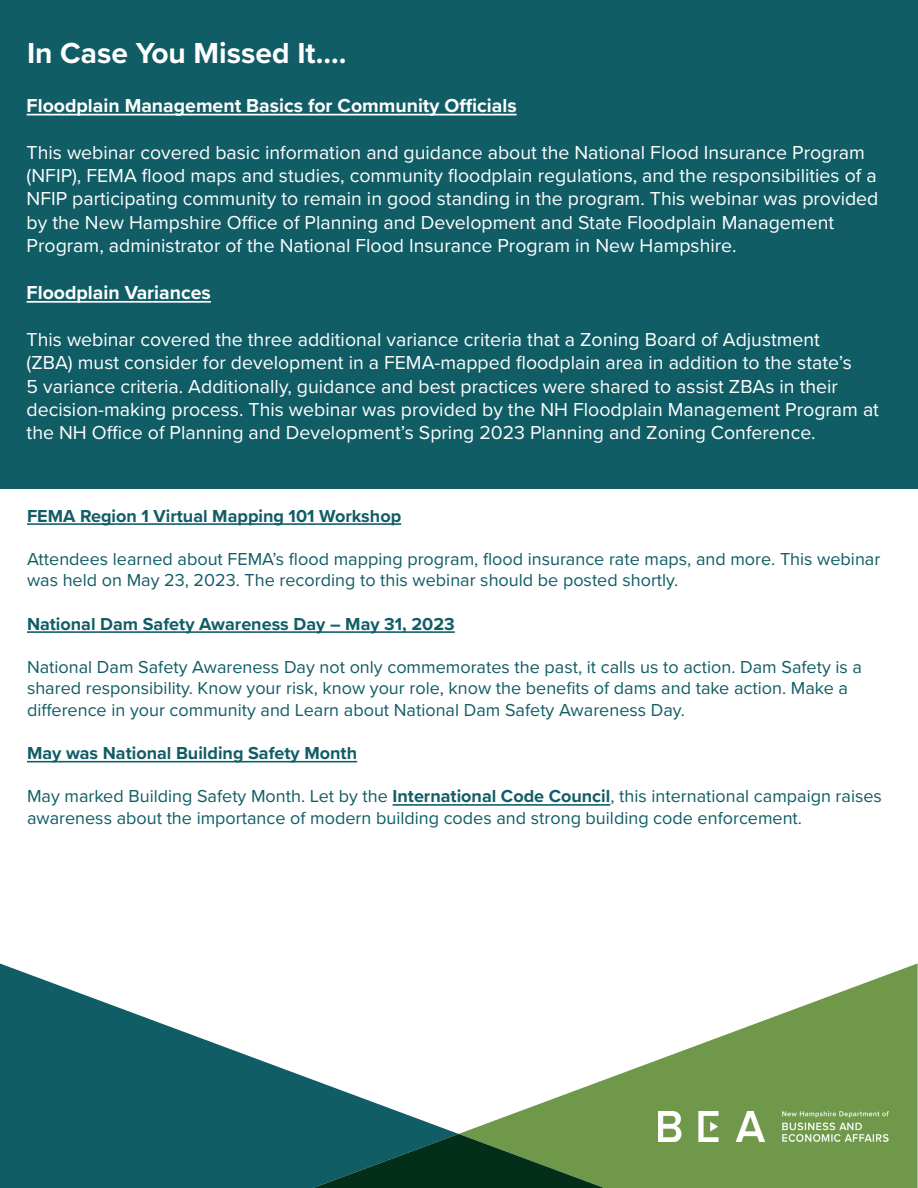
<style>
.page{position:relative;width:918px;height:1188px;background:#fff}
.page>*{position:absolute;margin:0;border:0;box-sizing:border-box;transform-origin:0 0}
.t1{font:700 30px "Proxima Nova";color:#fff}
.t2{font:19.5px/23.4px "Proxima Nova";color:#fff}
.t3{font:700 19.5px "Proxima Nova";color:#fff}
.t4{font:18px/21.6px "Proxima Nova";color:#115d66}
.t5{font:700 18px "Proxima Nova";color:#115d66}
.s1{font-weight:700}
</style>
<div class="page">
<svg style="left:0;top:963px;width:459px;height:225px;fill:#115d66"></svg>
<svg style="left:459px;top:963px;width:459px;height:225px;fill:#70984a"></svg>
<svg style="left:302px;top:1134px;width:313px;height:54px;background:#24573b"></svg>
<img style="left:659px;top:1111px;width:230px;height:30px">
<div style="left:0;top:0;width:918px;height:488px;background:#115d66"></div>
<hr style="left:27px;top:114px;width:490px;height:1px;background:#fff">
<hr style="left:27px;top:301px;width:184px;height:2px;background:#fff">
<hr style="left:27px;top:523px;width:374px;height:2px;background:#115d66">
<hr style="left:27px;top:631px;width:428px;height:2px;background:#115d66">
<hr style="left:27px;top:761px;width:330px;height:1px;background:#115d66">
<hr style="left:393px;top:804px;width:217px;height:2px;background:#115d66">
<h1 class="t1" style="left:27px;top:31px;width:321px">In Case You Missed It....</h1>
<p class="t3" style="left:27px;top:91px;width:491px">Floodplain Management Basics for Community Officials</p>
<p class="t2" style="left:27px;top:140px;width:853px">This webinar covered basic information and guidance about the National Flood Insurance Program (NFIP), FEMA flood maps and studies, community floodplain regulations, and the responsibilities of a NFIP participating community to remain in good standing in the program. This webinar was provided by the New Hampshire Office of Planning and Development and State Floodplain Management Program, administrator of the National Flood Insurance Program in New Hampshire.</p>
<p class="t3" style="left:27px;top:278px;width:186px">Floodplain Variances</p>
<p class="t2" style="left:27px;top:327px;width:854px">This webinar covered the three additional variance criteria that a Zoning Board of Adjustment<br>(ZBA) must consider for development in a FEMA-mapped floodplain area in addition to the state’s<br>5 variance criteria. Additionally, guidance and best practices were shared to assist ZBAs in their decision-making process. This webinar was provided by the NH Floodplain Management Program at the NH Office of Planning and Development’s Spring 2023 Planning and Zoning Conference.</p>
<p class="t5" style="left:27px;top:502px;width:376px">FEMA Region 1 Virtual Mapping 101 Workshop</p>
<p class="t4" style="left:27px;top:547px;width:855px">Attendees learned about FEMA’s flood mapping program, flood insurance rate maps, and more. This webinar was held on May 23, 2023. The recording to this webinar should be posted shortly.</p>
<p class="t5" style="left:27px;top:610px;width:429px">National Dam Safety Awareness Day – May 31, 2023</p>
<p class="t4" style="left:27px;top:655px;width:837px">National Dam Safety Awareness Day not only commemorates the past, it calls us to action. Dam Safety is a shared responsibility. Know your risk, know your role, know the benefits of dams and take action. Make a difference in your community and Learn about National Dam Safety Awareness Day.</p>
<p class="t5" style="left:27px;top:740px;width:332px">May was National Building Safety Month</p>
<p class="t4" style="left:27px;top:785px;width:857px">May marked Building Safety Month. Let by the <span class="s1">International Code Council</span>, this international campaign raises awareness about the importance of modern building codes and strong building code enforcement.</p>
</div>
